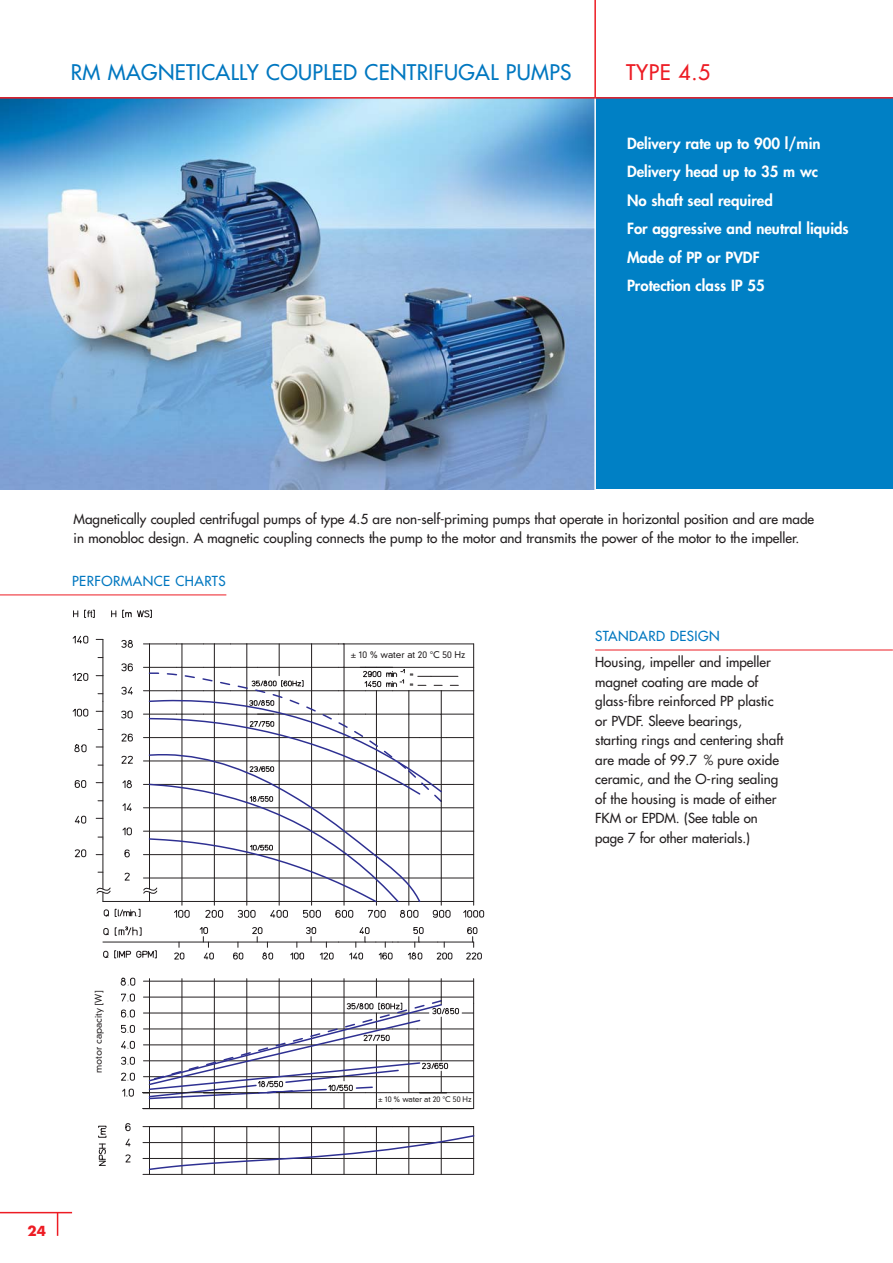
<style>
.page{position:relative;width:893px;height:1263px;background:#fff}
.page>*{position:absolute;margin:0;border:0;box-sizing:border-box;transform-origin:0 0}
.t1{font:21px "Futura";letter-spacing:.015em;color:#0077c0}
.t2{font:21px "Futura";color:#ed1c24}
.t3{font:800 15px/28.5px "Futura";color:#fff}
.t4{font:13.5px/19.5px "Futura";color:#231f20}
.t5{font:13.5px "Futura";letter-spacing:.035em;color:#0077c0}
.t6{font:700 13.5px "Futura";color:#ed1c24}
.t7{font:300 9px "DIN Neuzeit Grotesk";color:#231f20}
.t8{font:300 7.5px "DIN Neuzeit Grotesk";letter-spacing:-.01em;color:#231f20}
</style>
<div class="page">
<hr style="left:103px;top:942px;width:236px;height:1px;background:#231f20">
<hr style="left:438px;top:942px;width:36px;height:1px;background:#231f20">
<svg style="left:74px;top:815px;width:13px;height:9px"></svg>
<svg style="left:74px;top:849px;width:13px;height:8px"></svg>
<svg style="left:74px;top:780px;width:13px;height:8px"></svg>
<svg style="left:74px;top:744px;width:13px;height:9px"></svg>
<svg style="left:73px;top:708px;width:16px;height:9px"></svg>
<svg style="left:73px;top:673px;width:16px;height:8px"></svg>
<svg style="left:84px;top:610px;width:11px;height:8px"></svg>
<svg style="left:73px;top:611px;width:5px;height:6px"></svg>
<svg style="left:103px;top:950px;width:54px;height:8px"></svg>
<svg style="left:173px;top:942px;width:12px;height:18px"></svg>
<svg style="left:233px;top:942px;width:11px;height:18px"></svg>
<svg style="left:251px;top:927px;width:22px;height:33px"></svg>
<svg style="left:465px;top:927px;width:17px;height:33px"></svg>
<svg style="left:122px;top:610px;width:30px;height:8px"></svg>
<svg style="left:111px;top:611px;width:5px;height:6px"></svg>
<svg style="left:73px;top:635px;width:16px;height:9px"></svg>
<svg style="left:96px;top:639px;width:388px;height:279px"></svg>
<svg style="left:103px;top:928px;width:6px;height:8px"></svg>
<svg style="left:115px;top:926px;width:26px;height:10px"></svg>
<svg style="left:290px;top:927px;width:163px;height:33px"></svg>
<svg style="left:199px;top:927px;width:15px;height:33px"></svg>
<hr style="left:473px;top:1127px;width:1px;height:31px;background:#231f20">
<hr style="left:149px;top:1126px;width:55px;height:1px;background:#231f20">
<hr style="left:182px;top:1127px;width:1px;height:47px;background:#231f20">
<hr style="left:214px;top:1127px;width:1px;height:47px;background:#231f20">
<hr style="left:247px;top:1127px;width:1px;height:47px;background:#231f20">
<svg style="left:204px;top:1126px;width:81px;height:1px"></svg>
<hr style="left:279px;top:1127px;width:1px;height:47px;background:#231f20">
<hr style="left:312px;top:1126px;width:54px;height:1px;background:#231f20">
<hr style="left:344px;top:1127px;width:1px;height:47px;background:#231f20">
<hr style="left:376px;top:1127px;width:1px;height:47px;background:#231f20">
<hr style="left:409px;top:1127px;width:1px;height:47px;background:#231f20">
<hr style="left:441px;top:1127px;width:1px;height:47px;background:#231f20">
<svg style="left:366px;top:1126px;width:108px;height:1px"></svg>
<hr style="left:149px;top:1127px;width:1px;height:42px;background:#231f20">
<hr style="left:143px;top:1126px;width:34px;height:1px;background:#231f20">
<svg style="left:121px;top:993px;width:14px;height:9px"></svg>
<svg style="left:120px;top:977px;width:16px;height:9px"></svg>
<svg style="left:122px;top:1088px;width:12px;height:9px"></svg>
<svg style="left:121px;top:1072px;width:14px;height:9px"></svg>
<svg style="left:121px;top:1056px;width:14px;height:9px"></svg>
<svg style="left:121px;top:1025px;width:14px;height:24px"></svg>
<svg style="left:121px;top:1009px;width:14px;height:9px"></svg>
<svg style="left:125px;top:1154px;width:6px;height:9px"></svg>
<svg style="left:125px;top:1138px;width:6px;height:8px"></svg>
<svg style="left:125px;top:1123px;width:6px;height:8px"></svg>
<svg style="left:98px;top:1126px;width:8px;height:12px"></svg>
<svg style="left:98px;top:1144px;width:8px;height:22px"></svg>
<svg style="left:143px;top:1134px;width:332px;height:41px"></svg>
<svg style="left:143px;top:979px;width:331px;height:130px"></svg>
<hr style="left:0;top:1212px;width:72px;height:1px;background:#ed1c24">
<svg style="left:57px;top:1213px;width:1px;height:23px"></svg>
<img style="left:0;top:99px;width:594px;height:390px">
<div style="left:595px;top:98px;width:297px;height:391px;background:#0080c5"></div>
<hr style="left:594px;top:0;width:2px;height:98px;background:#ed1c24">
<hr style="left:594px;top:97px;width:2px;height:407px;background:#fff">
<hr style="left:0;top:595px;width:226px;height:1px;background:#ed1c24">
<hr style="left:595px;top:650px;width:297px;height:1px;background:#ed1c24">
<hr style="left:0;top:97px;width:892px;height:2px;background:#ed1c24">
<div style="left:348px;top:647px;width:120px;height:17px;background:#fff"></div>
<div style="left:378px;top:1095px;width:94px;height:11px;background:#fff"></div>
<h1 class="t1" style="left:71px;top:61px;width:502px">RM MAGNETICALLY COUPLED CENTRIFUGAL PUMPS</h1>
<h1 class="t2" style="left:626px;top:62px;width:86px">TYPE 4.5</h1>
<p class="t3" style="left:627px;top:130px;width:223px">Delivery rate up to 900 l/min<br>Delivery head up to 35 m wc<br>No shaft seal required<br>For aggressive and neutral liquids<br>Made of PP or PVDF<br>Protection class IP 55</p>
<p class="t4" style="left:74px;top:510px;width:742px">Magnetically coupled centrifugal pumps of type 4.5 are non-self-priming pumps that operate in horizontal position and are made in monobloc design. A magnetic coupling connects the pump to the motor and transmits the power of the motor to the impeller.</p>
<p class="t5" style="left:72px;top:574px;width:155px">PERFORMANCE CHARTS</p>
<p class="t7" style="left:351px;top:651px;width:116px">± 10 % water at 20 °C 50 Hz</p>
<p class="t5" style="left:595px;top:629px;width:126px">STANDARD DESIGN</p>
<p class="t4" style="left:595px;top:654px;width:190px">Housing, impeller and impeller magnet coating are made of glass-fibre reinforced PP plastic or PVDF. Sleeve bearings, starting rings and centering shaft are made of 99.7 % pure oxide ceramic, and the O-ring sealing of the housing is made of either<br>FKM or EPDM. (See table on page 7 for other materials.)</p>
<p class="t7" style="left:95px;top:1073px;width:84px;rotate:-90deg">motor capacity [W]</p>
<p class="t6" style="left:27px;top:1225px;width:20px">24</p>
<p class="t8" style="left:378px;top:1097px;width:95px">± 10 % water at 20 °C 50 Hz</p>
</div>
